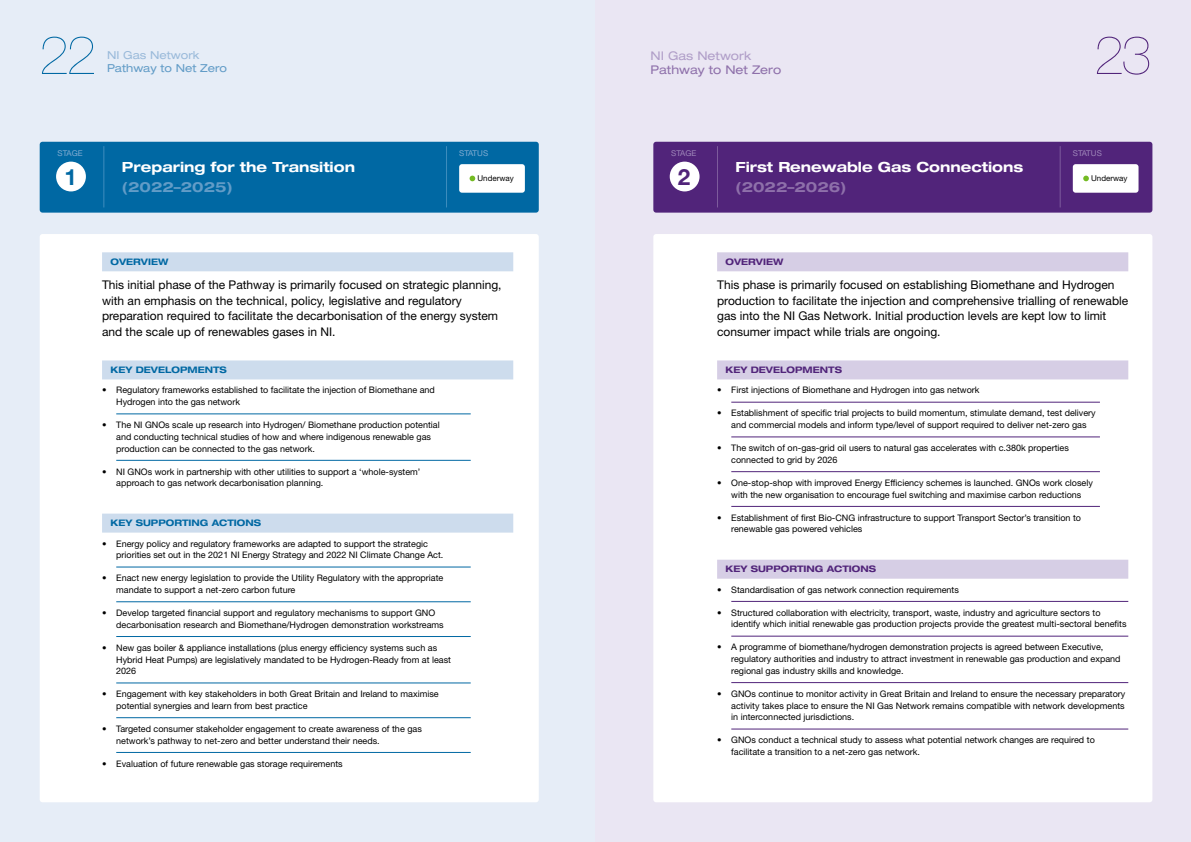
<style>
.page{position:relative;width:1191px;height:842px;background:#fff}
.page>*{position:absolute;margin:0;border:0;box-sizing:border-box;transform-origin:0 0}
.t1{font:200 54px "Helvetica Neue LT Std";color:#0068a3}
.t2{font:200 54px "Helvetica Neue LT Std";color:#51247a}
.t3{font:700 22.4px "Helvetica Neue LT Std";color:#0068a3}
.t4{font:700 22.4px "Helvetica Neue LT Std";color:#51247a}
.t5{font:700 expanded 14px "Helvetica Neue LT Std";color:#fff}
.t6{font:700 expanded 14px "Helvetica Neue LT Std";color:#629cc7}
.t7{font:700 expanded 14px "Helvetica Neue LT Std";color:#8e70aa}
.t8{font:12px/15.6px "Helvetica Neue LT Std";color:#000}
.t9{font:expanded 12px "Helvetica Neue LT Std";color:#8e70aa}
.t10{font:expanded 12px "Helvetica Neue LT Std";color:#b09ec8}
.t11{font:expanded 11px "Helvetica Neue LT Std";color:#629cc7}
.t12{font:expanded 11px "Helvetica Neue LT Std";color:#9abada}
.t13{font:9px/11.7px "Helvetica Neue LT Std";color:#000}
.t14{font:700 expanded 9px "Helvetica Neue LT Std";color:#0068a3}
.t15{font:700 expanded 9px "Helvetica Neue LT Std";color:#51247a}
.t16{font:8px "Helvetica Neue LT Std";color:#000}
.t17{font:8px "Helvetica Neue LT Std";color:#80abd1}
.t18{font:8px "Helvetica Neue LT Std";color:#9e86b9}
</style>
<div class="page">
<div style="left:0;top:0;width:595px;height:842px;background:#e6edf7"></div>
<div style="left:595px;top:0;width:596px;height:842px;background:#eae6f3"></div>
<div style="left:40px;top:142px;width:499px;height:71px;background:#0068a3;border-radius:3px"></div>
<div style="left:653px;top:142px;width:499px;height:71px;background:#51247a;border-radius:3px"></div>
<div style="left:40px;top:234px;width:499px;height:568px;background:#fff;border-radius:3px"></div>
<div style="left:653px;top:234px;width:499px;height:568px;background:#fff;border-radius:3px"></div>
<div style="left:102px;top:252px;width:411px;height:19px;background:#cddced"></div>
<div style="left:102px;top:360px;width:411px;height:19px;background:#cddced"></div>
<hr style="left:116px;top:414px;width:355px;height:1px;background:#0068a3">
<hr style="left:116px;top:460px;width:355px;height:1px;background:#0068a3">
<div style="left:102px;top:514px;width:411px;height:19px;background:#cddced"></div>
<hr style="left:116px;top:567px;width:355px;height:1px;background:#0068a3">
<hr style="left:116px;top:601px;width:355px;height:1px;background:#0068a3">
<hr style="left:116px;top:636px;width:355px;height:1px;background:#0068a3">
<hr style="left:116px;top:683px;width:355px;height:1px;background:#0068a3">
<hr style="left:116px;top:717px;width:355px;height:1px;background:#0068a3">
<hr style="left:116px;top:752px;width:355px;height:1px;background:#0068a3">
<div style="left:717px;top:252px;width:411px;height:19px;background:#d6cee5"></div>
<div style="left:717px;top:360px;width:411px;height:19px;background:#d6cee5"></div>
<hr style="left:731px;top:402px;width:369px;height:1px;background:#51247a">
<hr style="left:731px;top:437px;width:369px;height:1px;background:#51247a">
<hr style="left:731px;top:471px;width:369px;height:1px;background:#51247a">
<hr style="left:731px;top:506px;width:369px;height:1px;background:#51247a">
<div style="left:717px;top:560px;width:411px;height:19px;background:#d6cee5"></div>
<hr style="left:731px;top:601px;width:397px;height:1px;background:#51247a">
<hr style="left:731px;top:636px;width:397px;height:1px;background:#51247a">
<hr style="left:731px;top:682px;width:397px;height:1px;background:#51247a">
<hr style="left:731px;top:729px;width:397px;height:1px;background:#51247a">
<div style="left:56px;top:162px;width:30px;height:29px;background:#fff;border-radius:50%"></div>
<div style="left:669px;top:162px;width:30px;height:29px;background:#fff;border-radius:50%"></div>
<hr style="left:103px;top:146px;width:1px;height:61px;background:#3e8dbe">
<hr style="left:717px;top:146px;width:1px;height:61px;background:#7d5b9c">
<hr style="left:446px;top:146px;width:1px;height:61px;background:#3e8dbe">
<hr style="left:1059px;top:146px;width:1px;height:61px;background:#7d5b9c">
<div style="left:459px;top:164px;width:66px;height:29px;background:#fff;border-radius:3px"></div>
<svg style="left:469px;top:176px;width:6px;height:5px"></svg>
<div style="left:1072px;top:164px;width:66px;height:29px;background:#fff;border-radius:3px"></div>
<svg style="left:1083px;top:176px;width:5px;height:5px"></svg>
<h1 class="t1" style="left:39px;top:24px;width:59px">22</h1>
<p class="t12" style="left:107px;top:48px;width:94px">NI Gas Network</p>
<p class="t11" style="left:107px;top:61px;width:121px">Pathway to Net Zero</p>
<h3 class="t10" style="left:650px;top:48px;width:102px">NI Gas Network</h3>
<h3 class="t9" style="left:650px;top:62px;width:132px">Pathway to Net Zero</h3>
<h1 class="t2" style="left:1094px;top:24px;width:59px">23</h1>
<p class="t17" style="left:57px;top:149px;width:27px">STAGE</p>
<p class="t17" style="left:459px;top:149px;width:31px">STATUS</p>
<p class="t18" style="left:671px;top:149px;width:27px">STAGE</p>
<p class="t18" style="left:1072px;top:149px;width:31px">STATUS</p>
<p class="t16" style="left:477px;top:174px;width:38px">Underway</p>
<p class="t16" style="left:1091px;top:174px;width:38px">Underway</p>
<h3 class="t5" style="left:122px;top:159px;width:235px">Preparing for the Transition</h3>
<h3 class="t6" style="left:122px;top:178px;width:112px">(2022–2025)</h3>
<h3 class="t5" style="left:735px;top:159px;width:289px">First Renewable Gas Connections</h3>
<h3 class="t7" style="left:735px;top:178px;width:112px">(2022–2026)</h3>
<h2 class="t3" style="left:64px;top:163px;width:14px">1</h2>
<h2 class="t4" style="left:678px;top:163px;width:14px">2</h2>
<p class="t14" style="left:111px;top:256px;width:59px">OVERVIEW</p>
<p class="t8" style="left:102px;top:277px;width:401px">This initial phase of the Pathway is primarily focused on strategic planning, with an emphasis on the technical, policy, legislative and regulatory preparation required to facilitate the decarbonisation of the energy system and the scale up of renewables gases in NI.</p>
<p class="t14" style="left:111px;top:364px;width:118px">KEY DEVELOPMENTS</p>
<p class="t13" style="left:116px;top:384px;width:320px;text-indent:-14px">• Regulatory frameworks established to facilitate the injection of Biomethane and<br>Hydrogen into the gas network</p>
<p class="t13" style="left:116px;top:419px;width:325px;text-indent:-14px">• The NI GNOs scale up research into Hydrogen/ Biomethane production potential and conducting technical studies of how and where indigenous renewable gas production can be connected to the gas network.</p>
<p class="t13" style="left:116px;top:465px;width:306px;text-indent:-14px">• NI GNOs work in partnership with other utilities to support a ‘whole-system’ approach to gas network decarbonisation planning.</p>
<p class="t14" style="left:111px;top:517px;width:152px">KEY SUPPORTING ACTIONS</p>
<p class="t13" style="left:116px;top:537px;width:328px;text-indent:-14px">• Energy policy and regulatory frameworks are adapted to support the strategic priorities set out in the 2021 NI Energy Strategy and 2022 NI Climate Change Act.</p>
<p class="t13" style="left:116px;top:572px;width:329px;text-indent:-14px">• Enact new energy legislation to provide the Utility Regulatory with the appropriate mandate to support a net-zero carbon future</p>
<p class="t13" style="left:116px;top:607px;width:329px;text-indent:-14px">• Develop targeted financial support and regulatory mechanisms to support GNO decarbonisation research and Biomethane/Hydrogen demonstration workstreams</p>
<p class="t13" style="left:116px;top:642px;width:336px;text-indent:-14px">• New gas boiler &amp; appliance installations (plus energy efficiency systems such as<br>Hybrid Heat Pumps) are legislatively mandated to be Hydrogen-Ready from at least<br>2026</p>
<p class="t13" style="left:116px;top:688px;width:324px;text-indent:-14px">• Engagement with key stakeholders in both Great Britain and Ireland to maximise potential synergies and learn from best practice</p>
<p class="t13" style="left:116px;top:723px;width:307px;text-indent:-14px">• Targeted consumer stakeholder engagement to create awareness of the gas network’s pathway to net-zero and better understand their needs.</p>
<p class="t13" style="left:102px;top:757px;width:242px">• Evaluation of future renewable gas storage requirements</p>
<p class="t15" style="left:725px;top:256px;width:59px">OVERVIEW</p>
<p class="t8" style="left:717px;top:277px;width:413px">This phase is primarily focused on establishing Biomethane and Hydrogen production to facilitate the injection and comprehensive trialling of renewable gas into the NI Gas Network. Initial production levels are kept low to limit consumer impact while trials are ongoing.</p>
<p class="t15" style="left:725px;top:364px;width:118px">KEY DEVELOPMENTS</p>
<p class="t13" style="left:717px;top:384px;width:264px">• First injections of Biomethane and Hydrogen into gas network</p>
<p class="t13" style="left:717px;top:407px;width:380px;text-align:center">• Establishment of specific trial projects to build momentum, stimulate demand, test delivery and commercial models and inform type/level of support required to deliver net-zero gas</p>
<p class="t13" style="left:731px;top:442px;width:339px;text-indent:-14px">• The switch of on-gas-grid oil users to natural gas accelerates with c.380k properties connected to grid by 2026</p>
<p class="t13" style="left:717px;top:477px;width:377px;text-align:center">• One-stop-shop with improved Energy Efficiency schemes is launched. GNOs work closely with the new organisation to encourage fuel switching and maximise carbon reductions</p>
<p class="t13" style="left:731px;top:511px;width:351px;text-indent:-14px">• Establishment of first Bio-CNG infrastructure to support Transport Sector’s transition to renewable gas powered vehicles</p>
<p class="t15" style="left:725px;top:564px;width:152px">KEY SUPPORTING ACTIONS</p>
<p class="t13" style="left:717px;top:583px;width:243px">• Standardisation of gas network connection requirements</p>
<p class="t13" style="left:731px;top:606px;width:397px;text-indent:-14px">• Structured collaboration with electricity, transport, waste, industry and agriculture sectors to identify which initial renewable gas production projects provide the greatest multi-sectoral benefits</p>
<p class="t13" style="left:731px;top:641px;width:391px;text-indent:-14px">• A programme of biomethane/hydrogen demonstration projects is agreed between Executive, regulatory authorities and industry to attract investment in renewable gas production and expand regional gas industry skills and knowledge.</p>
<p class="t13" style="left:731px;top:688px;width:395px;text-align:justify;text-indent:-14px">• GNOs continue to monitor activity in Great Britain and Ireland to ensure the necessary preparatory activity takes place to ensure the NI Gas Network remains compatible with network developments in interconnected jurisdictions.</p>
<p class="t13" style="left:731px;top:734px;width:365px;text-indent:-14px">• GNOs conduct a technical study to assess what potential network changes are required to facilitate a transition to a net-zero gas network.</p>
</div>
